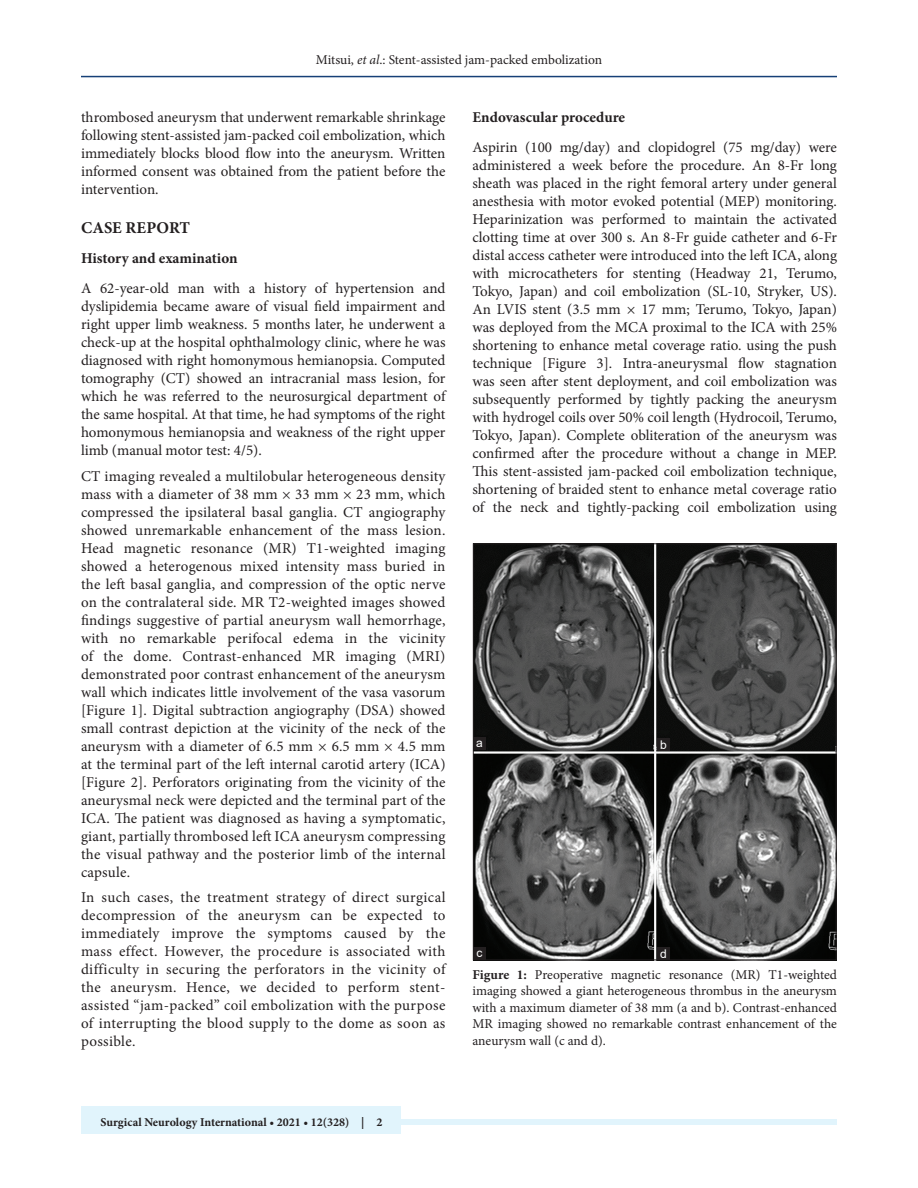
<style>
.page{position:relative;width:918px;height:1188px;background:#fff}
.page>*{position:absolute;margin:0;border:0;box-sizing:border-box;transform-origin:0 0}
.t1{font:700 16.5px "Minion Pro";letter-spacing:.005em;color:#231f20}
.TX{font:15px/18px "Minion Pro";letter-spacing:.005em;color:#231f20;text-align:justify}
.H2_No_Above_Space{font:700 15px "Minion Pro";color:#231f20}
.FGC{font:13.5px/16.5px "Minion Pro";letter-spacing:-.005em;color:#231f20;text-align:justify}
.JF{font:700 12px "Minion Pro";color:#231f20}
.LABEL{font:12px "Arial";color:#fff}
.s1{font-style:italic}
.s2{font-weight:700}
</style>
<div class="page">
<hr style="left:81px;top:76px;width:756px;height:1px;background:#164077">
<div style="left:81px;top:1119px;width:756px;height:6px;background:#e1f4fc"></div>
<div style="left:81px;top:1106px;width:319px;height:28px;background:#e1f4fc"></div>
<img style="left:475px;top:546px;width:359px;height:412px">
<div style="left:657px;top:947px;width:13px;height:13px;background:#231f20"></div>
<div style="left:473px;top:947px;width:13px;height:13px;background:#231f20"></div>
<div style="left:657px;top:738px;width:13px;height:13px;background:#231f20"></div>
<div style="left:473px;top:738px;width:13px;height:12px;background:#231f20"></div>
<p class="FGC" style="left:316px;top:51px;width:288px">Mitsui, <span class="s1">et al</span>.: Stent-assisted jam-packed embolization</p>
<p class="TX" style="left:81px;top:109px;width:366px">thrombosed aneurysm that underwent remarkable shrinkage following stent-assisted jam-packed coil embolization, which immediately blocks blood flow into the aneurysm. Written informed consent was obtained from the patient before the intervention.</p>
<h1 class="t1" style="left:81px;top:216px;width:111px">CASE REPORT</h1>
<p class="H2_No_Above_Space" style="left:81px;top:248px;width:158px">History and examination</p>
<p class="TX" style="left:81px;top:280px;width:366px">A 62-year-old man with a history of hypertension and dyslipidemia became aware of visual field impairment and right upper limb weakness. 5 months later, he underwent a check-up at the hospital ophthalmology clinic, where he was diagnosed with right homonymous hemianopsia. Computed tomography (CT) showed an intracranial mass lesion, for which he was referred to the neurosurgical department of the same hospital. At that time, he had symptoms of the right homonymous hemianopsia and weakness of the right upper limb (manual motor test: 4/5).</p>
<p class="TX" style="left:81px;top:467px;width:366px">CT imaging revealed a multilobular heterogeneous density mass with a diameter of 38 mm × 33 mm × 23 mm, which compressed the ipsilateral basal ganglia. CT angiography showed unremarkable enhancement of the mass lesion.<br>Head magnetic resonance (MR) T1-weighted imaging showed a heterogenous mixed intensity mass buried in the left basal ganglia, and compression of the optic nerve on the contralateral side. MR T2-weighted images showed findings suggestive of partial aneurysm wall hemorrhage, with no remarkable perifocal edema in the vicinity of the dome. Contrast-enhanced MR imaging (MRI) demonstrated poor contrast enhancement of the aneurysm wall which indicates little involvement of the vasa vasorum [Figure 1]. Digital subtraction angiography (DSA) showed small contrast depiction at the vicinity of the neck of the aneurysm with a diameter of 6.5 mm × 6.5 mm × 4.5 mm at the terminal part of the left internal carotid artery (ICA) [Figure 2]. Perforators originating from the vicinity of the aneurysmal neck were depicted and the terminal part of the ICA. The patient was diagnosed as having a symptomatic, giant, partially thrombosed left ICA aneurysm compressing the visual pathway and the posterior limb of the internal capsule.</p>
<p class="TX" style="left:81px;top:889px;width:366px">In such cases, the treatment strategy of direct surgical decompression of the aneurysm can be expected to immediately improve the symptoms caused by the mass effect. However, the procedure is associated with difficulty in securing the perforators in the vicinity of the aneurysm. Hence, we decided to perform stent&shy;assisted “jam-packed” coil embolization with the purpose of interrupting the blood supply to the dome as soon as possible.</p>
<h2 class="H2_No_Above_Space" style="left:472px;top:107px;width:154px">Endovascular procedure</h2>
<p class="TX" style="left:472px;top:139px;width:366px">Aspirin (100 mg/day) and clopidogrel (75 mg/day) were administered a week before the procedure. An 8-Fr long sheath was placed in the right femoral artery under general anesthesia with motor evoked potential (MEP) monitoring.<br>Heparinization was performed to maintain the activated clotting time at over 300 s. An 8-Fr guide catheter and 6-Fr distal access catheter were introduced into the left ICA, along with microcatheters for stenting (Headway 21, Terumo, Tokyo, Japan) and coil embolization (SL-10, Stryker, US).<br>An LVIS stent (3.5 mm × 17 mm; Terumo, Tokyo, Japan) was deployed from the MCA proximal to the ICA with 25% shortening to enhance metal coverage ratio. using the push technique [Figure 3]. Intra-aneurysmal flow stagnation was seen after stent deployment, and coil embolization was subsequently performed by tightly packing the aneurysm with hydrogel coils over 50% coil length (Hydrocoil, Terumo, Tokyo, Japan). Complete obliteration of the aneurysm was confirmed after the procedure without a change in MEP.<br>This stent-assisted jam-packed coil embolization technique, shortening of braided stent to enhance metal coverage ratio of the neck and tightly-packing coil embolization using</p>
<p class="LABEL" style="left:476px;top:735px;width:8px">a</p>
<p class="LABEL" style="left:660px;top:736px;width:8px">b</p>
<p class="LABEL" style="left:477px;top:944px;width:7px">c</p>
<p class="LABEL" style="left:660px;top:945px;width:8px">d</p>
<p class="FGC" style="left:472px;top:966px;width:366px"><span class="s2">Figure 1:</span> Preoperative magnetic resonance (MR) T1-weighted imaging showed a giant heterogeneous thrombus in the aneurysm with a maximum diameter of 38 mm (a and b). Contrast-enhanced MR imaging showed no remarkable contrast enhancement of the aneurysm wall (c and d).</p>
<p class="JF" style="left:100px;top:1113px;width:284px">Surgical Neurology International • 2021 • 12(328) | 2</p>
</div>
